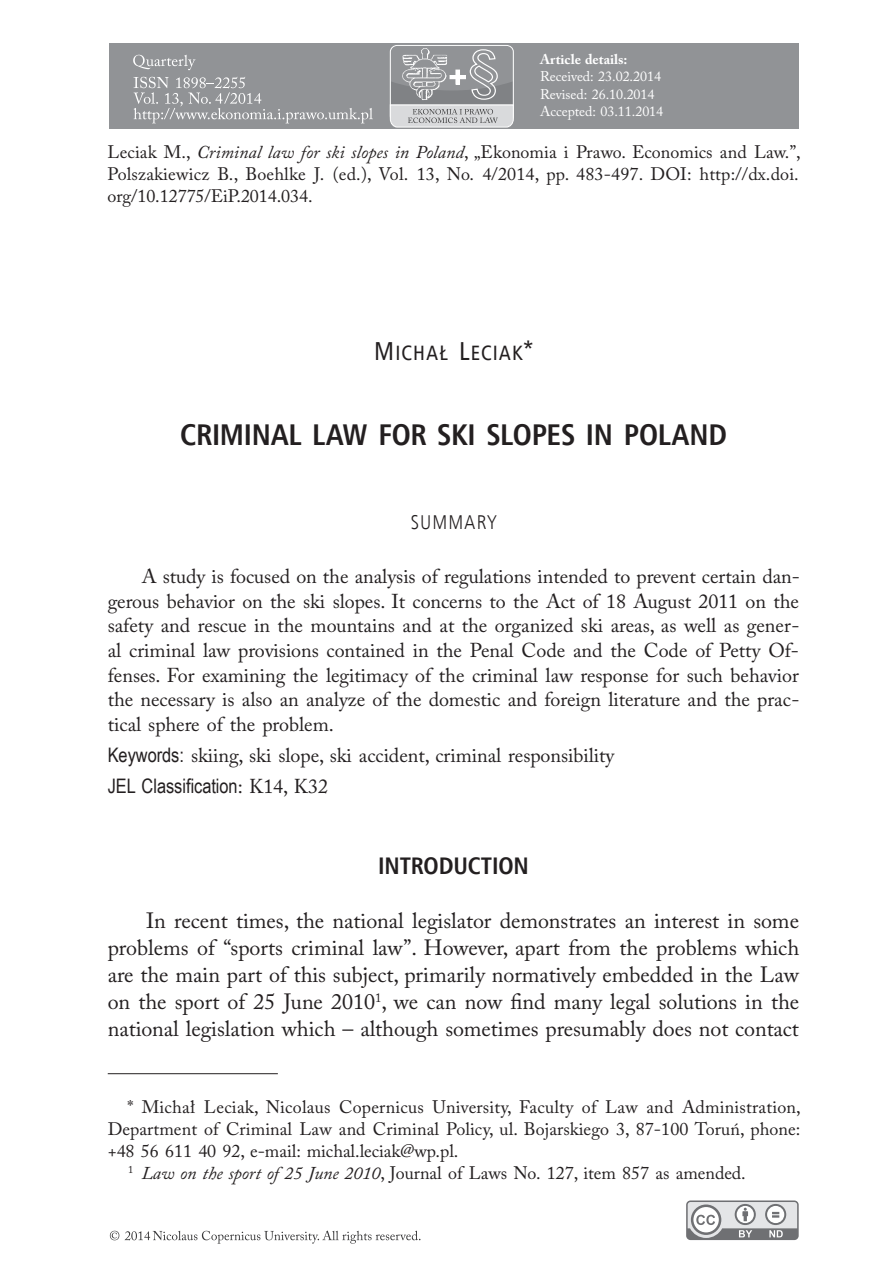
<style>
.page{position:relative;width:896px;height:1287px;background:#fff}
.page>*{position:absolute;margin:0;border:0;box-sizing:border-box;transform-origin:0 0}
.t1{font:700 30px "Humnst 777 Cn EU";letter-spacing:-.005em;color:#231f20}
.t2{font:700 24px "Humnst 777 Cn EU";letter-spacing:-.005em;color:#231f20}
.t3{font:22px/27px "Adobe Caslon Pro";letter-spacing:-.005em;color:#231f20;text-align:justify}
.t4{font:20.8px "Humnst 777 Cn EU Normal SC800";letter-spacing:.06em;color:#231f20}
.t5{font:20px/24.6px "Adobe Caslon Pro";letter-spacing:-.005em;color:#231f20;text-align:justify}
.t6{font:20px "Arial Narrow";color:#231f20}
.t7{font:20px "Humnst 777 Lt Cn EU";letter-spacing:.06em;color:#231f20}
.t8{font:18px/22.2px "Adobe Caslon Pro";color:#231f20;text-align:justify}
.t9{font:14px/17.2px "Adobe Caslon Pro";letter-spacing:-.005em;color:#fff}
.t10{font:700 14px "Adobe Caslon Pro";color:#fff}
.s1{font-style:italic}
.s2{font-size:26px}
.s3{font-family:"Arial Narrow"}
.s4{font-family:"Adobe Caslon Pro"}
</style>
<div class="page">
<hr style="left:108px;top:1073px;width:170px;height:1px;background:#231f20">
<div style="left:109px;top:44px;width:690px;height:85px;background:#919396"></div>
<svg style="left:133px;top:55px;width:62px;height:15px"></svg>
<svg style="left:134px;top:77px;width:239px;height:46px"></svg>
<svg style="left:389px;top:46px;width:125px;height:82px"></svg>
<svg style="left:686px;top:1200px;width:112px;height:40px"></svg>
<svg style="left:110px;top:1231px;width:9px;height:9px"></svg>
<svg style="left:125px;top:1230px;width:295px;height:14px"></svg>
<p class="t10" style="left:540px;top:51px;width:89px">Article details:</p>
<p class="t9" style="left:540px;top:68px;width:125px">Received: 23.02.2014<br>Revised: 26.10.2014<br>Accepted: 03.11.2014</p>
<p class="t8" style="left:107px;top:141px;width:695px">Leciak M., <span class="s1">Criminal law for ski slopes in Poland</span>, „Ekonomia i Prawo. Economics and Law.”, Polszakiewicz B., Boehlke J. (ed.), Vol. 13, No. 4/2014, pp. 483-497. DOI: http://dx.doi. org/10.12775/EiP.2014.034.</p>
<p class="t4" style="left:374px;top:339px;width:160px"><span class="s2">M</span>ICHAŁ <span class="s2">L</span>ECIAK<span class="s2">*</span></p>
<h1 class="t1" style="left:180px;top:416px;width:548px">CRIMINAL LAW FOR SKI SLOPES IN POLAND</h1>
<p class="t7" style="left:411px;top:510px;width:87px">SUMMARY</p>
<p class="t5" style="left:108px;top:564px;width:693px;text-indent:34px">A study is focused on the analysis of regulations intended to prevent certain dan&shy;gerous behavior on the ski slopes. It concerns to the Act of 18 August 2011 on the safety and rescue in the mountains and at the organized ski areas, as well as gener&shy;al criminal law provisions contained in the Penal Code and the Code of Petty Of&shy;fenses. For examining the legitimacy of the criminal law response for such behavior the necessary is also an analyze of the domestic and foreign literature and the prac&shy;tical sphere of the problem.</p>
<p class="t5" style="left:108px;top:743px;width:509px"><span class="s3">Keywords:</span> skiing, ski slope, ski accident, criminal responsibility</p>
<p class="t6" style="left:108px;top:771px;width:222px">JEL Classification<span class="s4">: K14, K32</span></p>
<p class="t2" style="left:378px;top:851px;width:152px">INTRODUCTION</p>
<p class="t3" style="left:108px;top:907px;width:693px;text-indent:38px">In recent times, the national legislator demonstrates an interest in some problems of “sports criminal law”. However, apart from the problems which are the main part of this subject, primarily normatively embedded in the Law on the sport of 25 June 2010<sup>1</sup>, we can now find many legal solutions in the national legislation which – although sometimes presumably does not contact</p>
<p class="t8" style="left:127px;top:1095px;width:675px">* Michał Leciak, Nicolaus Copernicus University, Faculty of Law and Administration,</p>
<p class="t8" style="left:108px;top:1118px;width:694px">Department of Criminal Law and Criminal Policy, ul. Bojarskiego 3, 87-100 Toruń, phone:</p>
<p class="t8" style="left:108px;top:1140px;width:352px">+48 56 611 40 92, e-mail: michal.leciak@wp.pl.</p>
<p class="t8" style="left:128px;top:1162px;width:619px"><sup>1</sup> <span class="s1">Law on the sport of 25 June 2010</span>, Journal of Laws No. 127, item 857 as amended.</p>
</div>
